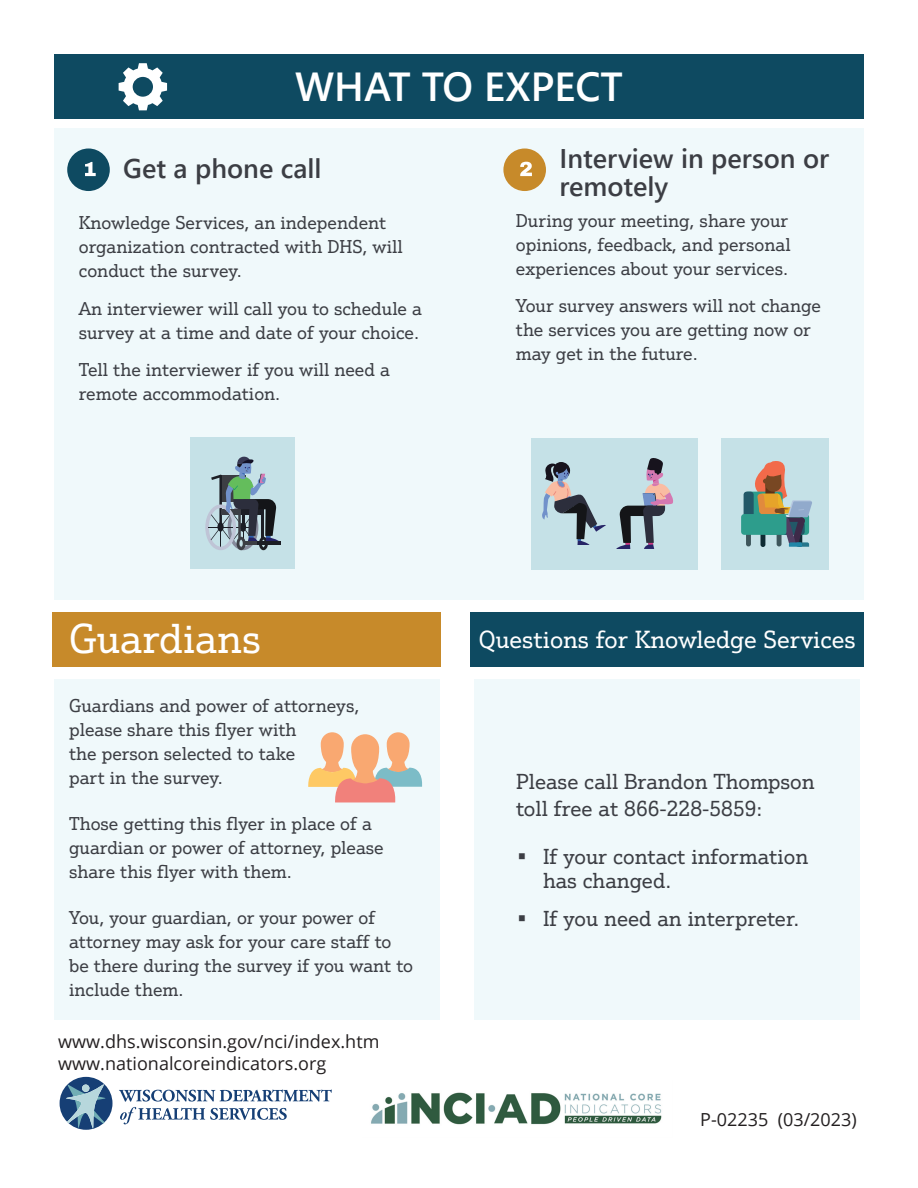
<style>
.page{position:relative;width:918px;height:1188px;background:#fff}
.page>*{position:absolute;margin:0;border:0;box-sizing:border-box;transform-origin:0 0}
.t1{font:600 40.5px "Segoe UI";color:#fff}
.t2{font:40.5px "Justus Pro";color:#fff}
.t3{font:600 27px/28.5px "Segoe UI";color:#3c3e44}
.t4{font:24px "Justus Pro";color:#fff}
.t5{font:21px/27px "Justus Pro";color:#3c3e44}
.t6{font:18px/24px "Justus Pro";color:#3c3e44}
.t7{font:18px "Open Sans";color:#231f20}
.t8{font:18px "Open Sans";color:#231f20}
.s1{font-style:inherit}
</style>
<div class="page">
<div style="left:54px;top:129px;width:810px;height:471px;background:#f0f9fb"></div>
<div style="left:54px;top:54px;width:810px;height:64px;background:#0e4a61"></div>
<svg style="left:119px;top:63px;width:48px;height:47px"></svg>
<div style="left:67px;top:149px;width:43px;height:42px;background:#0e4a61;border-radius:50%"></div>
<svg style="left:85px;top:162px;width:11px;height:14px"></svg>
<div style="left:503px;top:148px;width:43px;height:43px;background:#c78a2a;border-radius:50%"></div>
<svg style="left:520px;top:162px;width:12px;height:14px"></svg>
<div style="left:191px;top:438px;width:104px;height:131px;background:#c5e1e7"></div>
<hr style="left:247px;top:542px;width:34px;height:3px;background:#1c1e25">
<svg style="left:205px;top:457px;width:75px;height:93px"></svg>
<div style="left:531px;top:438px;width:166px;height:132px;background:#c5e1e7"></div>
<div style="left:721px;top:438px;width:108px;height:132px;background:#c5e1e7"></div>
<div style="left:744px;top:492px;width:10px;height:25px;background:#225868;border-radius:3px"></div>
<svg style="left:745px;top:461px;width:67px;height:86px"></svg>
<div style="left:746px;top:529px;width:5px;height:17px;background:#3e565c;border-radius:2px"></div>
<div style="left:777px;top:529px;width:5px;height:17px;background:#3e565c;border-radius:2px"></div>
<div style="left:741px;top:514px;width:45px;height:21px;background:#2d9d8c;border-radius:3px"></div>
<svg style="left:542px;top:463px;width:64px;height:82px"></svg>
<svg style="left:616px;top:458px;width:57px;height:91px"></svg>
<div style="left:471px;top:612px;width:393px;height:54px;background:#0e4a61"></div>
<div style="left:54px;top:680px;width:385px;height:340px;background:#f0f9fb"></div>
<div style="left:321px;top:732px;width:23px;height:32px;background:#f9a871;border-radius:12px"></div>
<div style="left:387px;top:732px;width:23px;height:32px;background:#f9a871;border-radius:11px"></div>
<svg style="left:308px;top:755px;width:115px;height:47px"></svg>
<div style="left:351px;top:734px;width:28px;height:40px;background:#f9a871;border-radius:14px"></div>
<div style="left:52px;top:612px;width:389px;height:54px;background:#c78a2a"></div>
<div style="left:475px;top:680px;width:385px;height:340px;background:#f0f9fb"></div>
<svg style="left:119px;top:1090px;width:213px;height:34px"></svg>
<div style="left:60px;top:1077px;width:53px;height:53px;background:#163f75;border-radius:50%"></div>
<svg style="left:66px;top:1084px;width:40px;height:45px"></svg>
<div style="left:82px;top:1085px;width:7px;height:7px;background:#b7d7dc;border-radius:50%"></div>
<img style="left:371px;top:1092px;width:291px;height:33px">
<p class="t1" style="left:295px;top:48px;width:329px">WHAT TO EXPECT</p>
<p class="t3" style="left:123px;top:152px;width:200px">Get a phone call</p>
<p class="t6" style="left:79px;top:210px;width:325px">Knowledge Services, an independent organization contracted with DHS, will conduct the survey.</p>
<p class="t6" style="left:79px;top:296px;width:345px">An interviewer will call you to schedule a survey at a time and date of your choice.</p>
<p class="t6" style="left:79px;top:357px;width:313px">Tell the interviewer if you will need a remote accommodation.</p>
<p class="t3" style="left:560px;top:142px;width:271px">Interview in person or remotely</p>
<p class="t6" style="left:516px;top:208px;width:276px">During your meeting, share your opinions, feedback, and personal experiences about your services.</p>
<p class="t6" style="left:516px;top:294px;width:307px">Your survey answers will not change the services you are getting now or may get in the future.</p>
<p class="t2" style="left:69px;top:614px;width:193px">Guardians</p>
<p class="t4" style="left:479px;top:624px;width:378px">Questions for Knowledge Services</p>
<p class="t6" style="left:69px;top:694px;width:292px">Guardians and power of attorneys, please share this flyer with<br>the person selected to take<br>part in the survey.</p>
<p class="t6" style="left:69px;top:811px;width:316px">Those getting this flyer in place of a guardian or power of attorney, please share this flyer with them.</p>
<p class="t6" style="left:69px;top:905px;width:345px">You, your guardian, or your power of attorney may ask for your care staff to be there during the survey if you want to include them.</p>
<p class="t7" style="left:58px;top:1029px;width:323px">www.dhs.wisconsin.gov/nci/index.htm</p>
<p class="t7" style="left:58px;top:1051px;width:269px">www.nationalcoreindicators.org</p>
<p class="t5" style="left:516px;top:768px;width:300px">Please call Brandon Thompson toll free at 866-228-5859:</p>
<p class="t5" style="left:543px;top:844px;width:267px;line-height:24px;text-indent:-27px">• If your contact information has changed.</p>
<p class="t5" style="left:516px;top:904px;width:285px">• If you need an interpreter.</p>
<p class="t8" style="left:700px;top:1107px;width:158px"><span class="s1">P-02235</span> (03/2023)</p>
</div>
